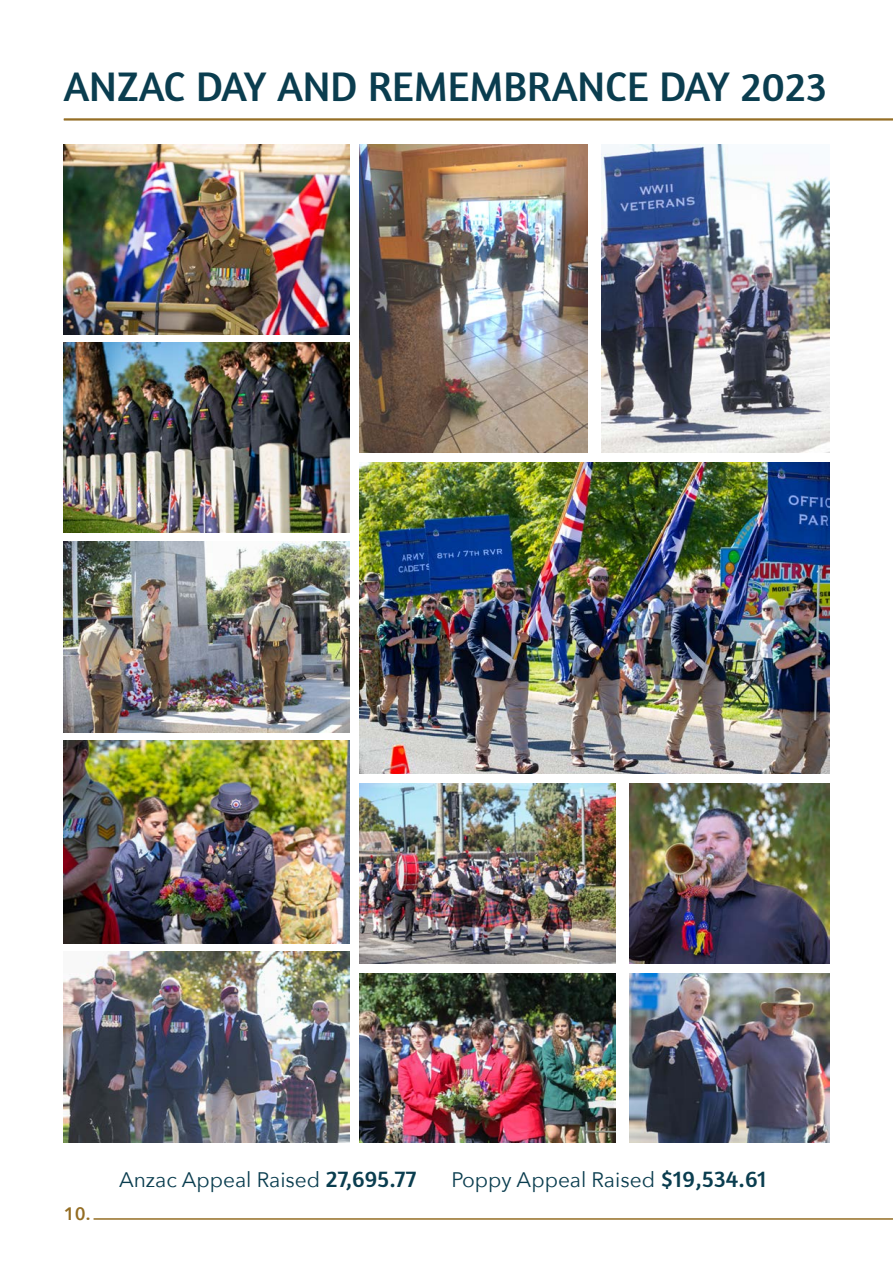
<style>
.page{position:relative;width:893px;height:1263px;background:#fff}
.page>*{position:absolute;margin:0;border:0;box-sizing:border-box;transform-origin:0 0}
.t1{font:42px "Amaranth";color:#0a3d4f}
.t2{font:21px "Avenir Next";color:#0a3d4f}
.t3{font:600 18px "Avenir Next";color:#946d23}
.s1{font-family:"Amaranth";font-size:24px}
</style>
<div class="page">
<hr style="left:94px;top:1218px;width:799px;height:2px;background:#946d23">
<hr style="left:64px;top:119px;width:829px;height:2px;background:#946d23">
<hr style="left:64px;top:118px;width:829px;height:2px;background:#946d23">
<img style="left:64px;top:144px;width:286px;height:191px">
<img style="left:64px;top:542px;width:286px;height:190px">
<img style="left:64px;top:741px;width:286px;height:202px">
<img style="left:360px;top:784px;width:256px;height:180px">
<img style="left:629px;top:784px;width:200px;height:180px">
<img style="left:629px;top:973px;width:200px;height:169px">
<img style="left:64px;top:342px;width:286px;height:191px">
<img style="left:64px;top:952px;width:286px;height:190px">
<img style="left:360px;top:973px;width:256px;height:169px">
<img style="left:360px;top:144px;width:228px;height:308px">
<img style="left:601px;top:144px;width:228px;height:308px">
<img style="left:360px;top:462px;width:469px;height:311px">
<p class="t1" style="left:64px;top:62px;width:764px">ANZAC DAY AND REMEMBRANCE DAY 2023</p>
<p class="t3" style="left:64px;top:1199px;width:28px">10.</p>
<p class="t2" style="left:119px;top:1162px;width:299px">Anzac Appeal Raised <span class="s1">27,695.77</span></p>
<p class="t2" style="left:451px;top:1162px;width:317px">Poppy Appeal Raised <span class="s1">$19,534.61</span></p>
</div>
